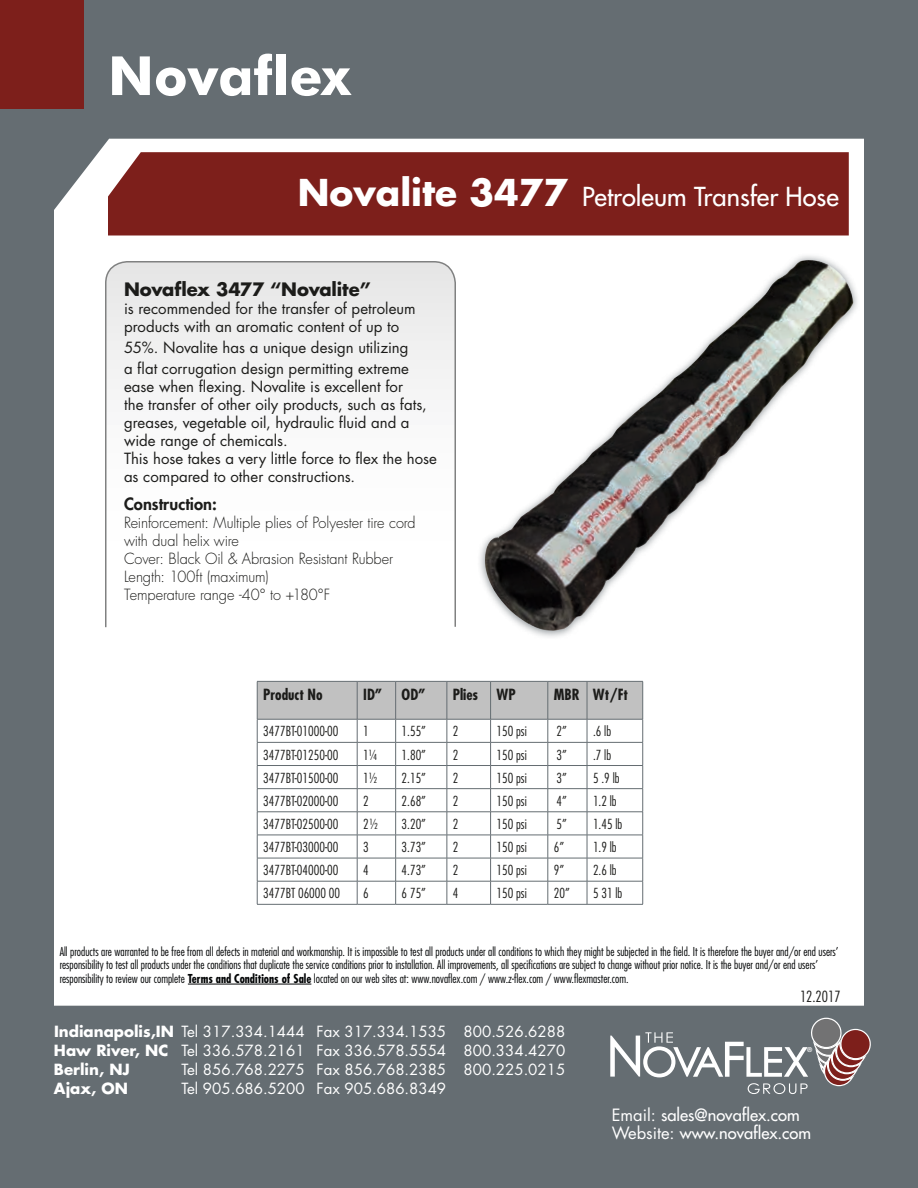
<style>
.page{position:relative;width:918px;height:1188px;background:#656d72}
.page>*{position:absolute;margin:0;border:0;box-sizing:border-box;transform-origin:0 0}
.t1{font:700 54px "Futura BT";color:#fff}
.t2{font:500 25.5px "Futura Std";color:#fff}
.t3{font:700 18px "Futura Std";letter-spacing:-.005em;color:#1c1c1a}
.t4{font:500 16.5px/18px "Futura Std";color:#fff}
.t5{font:800 16.5px "Futura Std";color:#1c1c1a}
.t6{font:15px/18px "Futura Std";color:#1c1c1a}
.t7{font:15px/19.2px "Futura Std";color:#fff;text-align:justify}
.t8{font:300 15px/18px "Futura Std";letter-spacing:-.01em;color:#1c1c1a}
.t9{font:700 condensed 15px "Futura Std";color:#1c1c1a}
.t10{font:700 15px "Futura Std";color:#fff}
.t11{font:300 condensed 15px "Futura Std";color:#1c1c1a}
.t12{font:300 condensed 13.5px "Futura Std";color:#1c1c1a}
.t13{font:300 condensed 12px/13.5px "Futura Std";color:#030506}
.t14{font:800 6.45px "Futura Std";color:#fff}
.s1{font-weight:700;font-size:36px}
.s2{font-weight:700}
.s3{font-weight:400}
</style>
<div class="page">
<div style="left:54px;top:139px;width:810px;height:867px;background:#fff"></div>
<svg style="left:610px;top:1018px;width:261px;height:76px"></svg>
<div style="left:108px;top:152px;width:741px;height:84px;background:#7d1f1b"></div>
<div style="left:0;top:0;width:84px;height:109px;background:#7d1f1b"></div>
<svg style="left:104px;top:260px;width:353px;height:369px;background:#f5f5f5"></svg>
<div style="left:477px;top:253px;width:384px;height:387px;background:#fff"></div>
<img style="left:484px;top:260px;width:370px;height:371px">
<svg style="left:257px;top:681px;width:386px;height:223px;background:#ebecec"></svg>
<hr style="left:257px;top:904px;width:100px;height:1px;background:#656d72">
<hr style="left:357px;top:904px;width:39px;height:1px;background:#656d72">
<hr style="left:396px;top:904px;width:51px;height:1px;background:#656d72">
<hr style="left:447px;top:904px;width:44px;height:1px;background:#656d72">
<hr style="left:491px;top:904px;width:57px;height:1px;background:#656d72">
<hr style="left:548px;top:904px;width:39px;height:1px;background:#656d72">
<hr style="left:587px;top:904px;width:56px;height:1px;background:#656d72">
<hr style="left:188px;top:984px;width:123px;height:1px;background:#030506">
<h1 class="t1" style="left:108px;top:43px;width:244px">Novaflex</h1>
<h2 class="t2" style="left:298px;top:181px;width:543px"><span class="s1">Novalite 3477</span> Petroleum Transfer Hose</h2>
<h3 class="t3" style="left:124px;top:277px;width:248px">Novaflex 3477 “Novalite”</h3>
<p class="t6" style="left:124px;top:299px;width:293px">is recommended for the transfer of petroleum products with an aromatic content of up to</p>
<p class="t6" style="left:124px;top:337px;width:287px;line-height:21px">55%. Novalite has a unique design utilizing a flat corrugation design permitting extreme</p>
<p class="t6" style="left:124px;top:377px;width:314px">ease when flexing. Novalite is excellent for<br>the transfer of other oily products, such as fats, greases, vegetable oil, hydraulic fluid and a wide range of chemicals.<br>This hose takes a very little force to flex the hose as compared to other constructions.</p>
<h3 class="t5" style="left:124px;top:494px;width:94px">Construction:</h3>
<p class="t8" style="left:124px;top:514px;width:293px">Reinforcement: Multiple plies of Polyester tire cord with dual helix wire<br>Cover: Black Oil &amp; Abrasion Resistant Rubber Length: 100ft (maximum)<br>Temperature range -40° to +180°F</p>
<p class="t9" style="left:263px;top:685px;width:61px">Product No</p>
<p class="t9" style="left:363px;top:685px;width:21px">ID”</p>
<p class="t9" style="left:402px;top:685px;width:26px">OD”</p>
<p class="t9" style="left:453px;top:685px;width:64px">Plies WP</p>
<p class="t9" style="left:554px;top:685px;width:76px">MBR Wt/Ft</p>
<p class="t12" style="left:263px;top:723px;width:77px">3477BT-01000-00</p>
<p class="t12" style="left:363px;top:723px;width:7px">1</p>
<p class="t12" style="left:402px;top:723px;width:26px">1.55”</p>
<p class="t12" style="left:453px;top:723px;width:7px">2</p>
<p class="t12" style="left:497px;top:723px;width:32px">150 psi</p>
<p class="t12" style="left:557px;top:723px;width:12px">2”</p>
<p class="t12" style="left:593px;top:723px;width:20px">.6 lb</p>
<p class="t12" style="left:263px;top:747px;width:77px">3477BT-01250-00</p>
<p class="t12" style="left:363px;top:747px;width:16px">1¼</p>
<p class="t12" style="left:402px;top:747px;width:26px">1.80”</p>
<p class="t12" style="left:453px;top:747px;width:7px">2</p>
<p class="t12" style="left:497px;top:747px;width:32px">150 psi</p>
<p class="t12" style="left:557px;top:747px;width:12px">3”</p>
<p class="t12" style="left:593px;top:747px;width:20px">.7 lb</p>
<p class="t12" style="left:263px;top:770px;width:77px">3477BT-01500-00</p>
<p class="t12" style="left:363px;top:770px;width:16px">1½</p>
<p class="t12" style="left:402px;top:770px;width:26px">2.15”</p>
<p class="t12" style="left:453px;top:770px;width:7px">2</p>
<p class="t12" style="left:497px;top:770px;width:32px">150 psi</p>
<p class="t12" style="left:557px;top:770px;width:12px">3”</p>
<p class="t12" style="left:593px;top:770px;width:28px">5 .9 lb</p>
<p class="t12" style="left:263px;top:793px;width:77px">3477BT-02000-00</p>
<p class="t12" style="left:363px;top:793px;width:7px">2</p>
<p class="t12" style="left:402px;top:793px;width:26px">2.68”</p>
<p class="t12" style="left:453px;top:793px;width:7px">2</p>
<p class="t12" style="left:497px;top:793px;width:32px">150 psi</p>
<p class="t12" style="left:557px;top:793px;width:12px">4”</p>
<p class="t12" style="left:593px;top:793px;width:25px">1.2 lb</p>
<p class="t12" style="left:263px;top:816px;width:77px">3477BT-02500-00</p>
<p class="t12" style="left:363px;top:816px;width:16px">2½</p>
<p class="t12" style="left:402px;top:816px;width:26px">3.20”</p>
<p class="t12" style="left:453px;top:816px;width:7px">2</p>
<p class="t12" style="left:497px;top:816px;width:32px">150 psi</p>
<p class="t12" style="left:557px;top:816px;width:12px">5”</p>
<p class="t12" style="left:593px;top:816px;width:31px">1.45 lb</p>
<p class="t12" style="left:263px;top:839px;width:77px">3477BT-03000-00</p>
<p class="t12" style="left:363px;top:839px;width:7px">3</p>
<p class="t12" style="left:402px;top:839px;width:26px">3.73”</p>
<p class="t12" style="left:453px;top:839px;width:7px">2</p>
<p class="t12" style="left:497px;top:839px;width:32px">150 psi</p>
<p class="t12" style="left:554px;top:839px;width:12px">6”</p>
<p class="t12" style="left:593px;top:839px;width:25px">1.9 lb</p>
<p class="t12" style="left:263px;top:862px;width:77px">3477BT-04000-00</p>
<p class="t12" style="left:363px;top:862px;width:7px">4</p>
<p class="t12" style="left:402px;top:862px;width:26px">4.73”</p>
<p class="t12" style="left:453px;top:862px;width:7px">2</p>
<p class="t12" style="left:497px;top:862px;width:32px">150 psi</p>
<p class="t12" style="left:554px;top:862px;width:12px">9”</p>
<p class="t12" style="left:593px;top:862px;width:25px">2.6 lb</p>
<p class="t12" style="left:263px;top:885px;width:78px">3477BT 06000 00</p>
<p class="t12" style="left:363px;top:885px;width:7px">6</p>
<p class="t12" style="left:402px;top:885px;width:26px">6 75”</p>
<p class="t12" style="left:453px;top:885px;width:7px">4</p>
<p class="t12" style="left:497px;top:885px;width:32px">150 psi</p>
<p class="t12" style="left:554px;top:885px;width:18px">20”</p>
<p class="t12" style="left:593px;top:885px;width:31px">5 31 lb</p>
<p class="t13" style="left:60px;top:945px;width:780px">All products are warranted to be free from all defects in material and workmanship. It is impossible to test all products under all conditions to which they might be subjected in the field. It is therefore the buyer and/or end users’ responsibility to test all products under the conditions that duplicate the service conditions prior to installation. All improvements, all specifications are subject to change without prior notice. It is the buyer and/or end users’ responsibility to review our complete <span class="s2">Terms and Conditions of Sale</span> located on our web sites at: www.novaflex.com / www.z-flex.com / www.flexmaster.com.</p>
<p class="t11" style="left:800px;top:988px;width:42px">12.2017</p>
<p class="t7" style="left:54px;top:1022px;width:513px"><span class="s2">Indianapolis,IN</span> Tel 317.334.1444 Fax 317.334.1535 800.526.6288<br><span class="s2">Haw River, NC</span> Tel 336.578.2161 Fax 336.578.5554 800.334.4270<br><span class="s2">Berlin, NJ</span></p>
<p class="t7" style="left:182px;top:1060px;width:385px">Tel 856.768.2275 Fax 856.768.2385 800.225.0215</p>
<p class="t10" style="left:54px;top:1079px;width:75px">Ajax, ON</p>
<p class="t7" style="left:182px;top:1079px;width:266px">Tel 905.686.5200 Fax 905.686.8349</p>
<p class="t14" style="left:807px;top:1046px;width:7px">®</p>
<h3 class="t4" style="left:612px;top:1106px;width:201px"><span class="s3">Email:</span> sales@novaflex.com<br><span class="s3">Website:</span> www.novaflex.com</h3>
</div>
